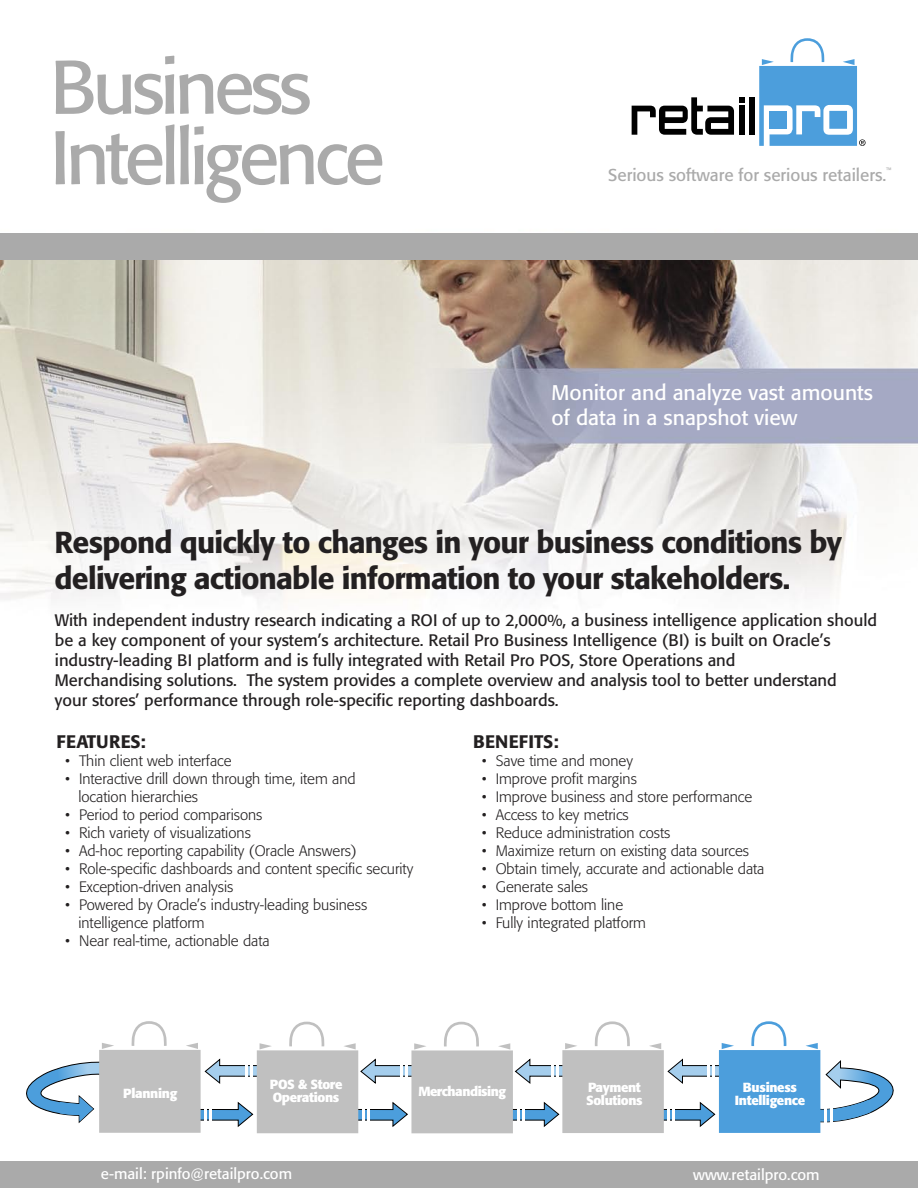
<style>
.page{position:relative;width:918px;height:1188px;background:#fff}
.page>*{position:absolute;margin:0;border:0;box-sizing:border-box;transform-origin:0 0}
.t1{font:75px/70.5px "Formata";letter-spacing:-.06em;color:#aaa}
.t2{font:500 30px/36px "Formata";letter-spacing:-.025em;color:#232021}
.t3{font:21px/25.2px "Formata";color:#fff}
.t4{font:500 18px "Formata";color:#232021}
.t5{font:17.1px "Formata";color:#aaa}
.t6{font:16.5px/19.8px "Formata";color:#232021}
.t7{font:300 15px/18px "Formata";color:#232021}
.t8{font:15px "Formata";color:#fff}
.t9{font:700 13.05px/13px "Formata";letter-spacing:-.025em;color:#fff}
.t10{font:7.8px "Formata";color:#aaa}
</style>
<div class="page">
<img style="left:0;top:260px;width:918px;height:902px">
<div style="left:0;top:1162px;width:918px;height:26px;background:#aaa"></div>
<svg style="left:667px;top:1059px;width:52px;height:25px"></svg>
<hr style="left:712px;top:1053px;width:3px;height:33px;background:#fff">
<hr style="left:707px;top:1053px;width:3px;height:33px;background:#fff">
<svg style="left:360px;top:1059px;width:51px;height:25px"></svg>
<hr style="left:405px;top:1053px;width:3px;height:33px;background:#fff">
<hr style="left:400px;top:1053px;width:3px;height:33px;background:#fff">
<svg style="left:205px;top:1059px;width:52px;height:25px"></svg>
<hr style="left:250px;top:1053px;width:3px;height:33px;background:#fff">
<hr style="left:245px;top:1053px;width:3px;height:33px;background:#fff">
<svg style="left:515px;top:1059px;width:47px;height:25px"></svg>
<hr style="left:556px;top:1053px;width:3px;height:33px;background:#fff">
<hr style="left:551px;top:1053px;width:3px;height:33px;background:#fff">
<svg style="left:201px;top:1102px;width:52px;height:25px"></svg>
<svg style="left:358px;top:1102px;width:50px;height:25px"></svg>
<svg style="left:513px;top:1102px;width:46px;height:25px"></svg>
<svg style="left:664px;top:1102px;width:51px;height:25px"></svg>
<svg style="left:820px;top:1060px;width:98px;height:64px"></svg>
<div style="left:99px;top:1050px;width:102px;height:83px;background:#c0c0c0"></div>
<svg style="left:132px;top:1021px;width:35px;height:25px"></svg>
<svg style="left:0;top:968px;width:114px;height:155px"></svg>
<svg style="left:186px;top:1043px;width:12px;height:6px"></svg>
<div style="left:562px;top:1050px;width:102px;height:83px;background:#c0c0c0"></div>
<svg style="left:595px;top:1021px;width:35px;height:25px"></svg>
<svg style="left:565px;top:1043px;width:12px;height:6px"></svg>
<svg style="left:649px;top:1043px;width:12px;height:6px"></svg>
<div style="left:719px;top:1050px;width:101px;height:83px;background:#4c9edc"></div>
<svg style="left:751px;top:1021px;width:36px;height:25px"></svg>
<svg style="left:722px;top:1043px;width:12px;height:6px"></svg>
<svg style="left:806px;top:1043px;width:12px;height:6px"></svg>
<div style="left:257px;top:1050px;width:101px;height:83px;background:#c0c0c0"></div>
<svg style="left:289px;top:1022px;width:35px;height:24px"></svg>
<svg style="left:260px;top:1043px;width:12px;height:6px"></svg>
<svg style="left:343px;top:1043px;width:13px;height:6px"></svg>
<div style="left:411px;top:1050px;width:102px;height:83px;background:#c0c0c0"></div>
<svg style="left:444px;top:1022px;width:35px;height:24px"></svg>
<svg style="left:414px;top:1043px;width:13px;height:7px"></svg>
<svg style="left:498px;top:1043px;width:12px;height:7px"></svg>
<hr style="left:204px;top:1099px;width:3px;height:34px;background:#fff">
<hr style="left:209px;top:1099px;width:3px;height:34px;background:#fff">
<hr style="left:362px;top:1099px;width:3px;height:34px;background:#fff">
<hr style="left:367px;top:1099px;width:3px;height:34px;background:#fff">
<hr style="left:517px;top:1099px;width:3px;height:34px;background:#fff">
<hr style="left:522px;top:1099px;width:3px;height:34px;background:#fff">
<hr style="left:667px;top:1099px;width:3px;height:34px;background:#fff">
<hr style="left:672px;top:1099px;width:3px;height:34px;background:#fff">
<hr style="left:825px;top:1099px;width:2px;height:34px;background:#fff">
<hr style="left:830px;top:1099px;width:3px;height:34px;background:#fff">
<div style="left:749px;top:97px;width:6px;height:38px;background:#000"></div>
<svg style="left:759px;top:38px;width:107px;height:108px"></svg>
<svg style="left:632px;top:97px;width:113px;height:38px"></svg>
<div style="left:770px;top:111px;width:17px;height:18px;background:#4c9edc"></div>
<div style="left:0;top:233px;width:918px;height:27px;background:#aaa"></div>
<p class="t1" style="left:50px;top:52px;width:337px">Business<br>Intelligence</p>
<p class="t5" style="left:608px;top:164px;width:280px">Serious software for serious retailers.</p>
<p class="t10" style="left:886px;top:165px;width:7px">™</p>
<p class="t3" style="left:552px;top:380px;width:323px">Monitor and analyze vast amounts of data in a snapshot view</p>
<p class="t2" style="left:55px;top:524px;width:789px">Respond quickly to changes in your business conditions by delivering actionable information to your stakeholders.</p>
<p class="t6" style="left:55px;top:611px;width:824px">With independent industry research indicating a ROI of up to 2,000%, a business intelligence application should be a key component of your system’s architecture. Retail Pro Business Intelligence (BI) is built on Oracle’s industry-leading BI platform and is fully integrated with Retail Pro POS, Store Operations and<br>Merchandising solutions. The system provides a complete overview and analysis tool to better understand<br>your stores’ performance through role-specific reporting dashboards.</p>
<p class="t4" style="left:56px;top:731px;width:91px">FEATURES:</p>
<p class="t7" style="left:65px;top:752px;width:168px">• Thin client web interface</p>
<p class="t7" style="left:78px;top:770px;width:279px;text-indent:-13px">• Interactive drill down through time, item and location hierarchies</p>
<p class="t7" style="left:65px;top:806px;width:199px">• Period to period comparisons</p>
<p class="t7" style="left:65px;top:824px;width:187px">• Rich variety of visualizations</p>
<p class="t7" style="left:65px;top:842px;width:293px">• Ad-hoc reporting capability (Oracle Answers)</p>
<p class="t7" style="left:65px;top:860px;width:349px">• Role-specific dashboards and content specific security</p>
<p class="t7" style="left:65px;top:878px;width:170px">• Exception-driven analysis</p>
<p class="t7" style="left:78px;top:896px;width:290px;text-indent:-13px">• Powered by Oracle’s industry-leading business intelligence platform</p>
<p class="t7" style="left:65px;top:932px;width:206px">• Near real-time, actionable data</p>
<p class="t4" style="left:473px;top:731px;width:87px">BENEFITS:</p>
<p class="t7" style="left:482px;top:752px;width:152px">• Save time and money</p>
<p class="t7" style="left:482px;top:770px;width:157px">• Improve profit margins</p>
<p class="t7" style="left:482px;top:788px;width:272px">• Improve business and store performance</p>
<p class="t7" style="left:482px;top:806px;width:148px">• Access to key metrics</p>
<p class="t7" style="left:482px;top:824px;width:190px">• Reduce administration costs</p>
<p class="t7" style="left:482px;top:842px;width:269px">• Maximize return on existing data sources</p>
<p class="t7" style="left:482px;top:860px;width:284px">• Obtain timely, accurate and actionable data</p>
<p class="t7" style="left:482px;top:878px;width:108px">• Generate sales</p>
<p class="t7" style="left:482px;top:896px;width:143px">• Improve bottom line</p>
<p class="t7" style="left:482px;top:914px;width:166px">• Fully integrated platform</p>
<p class="t9" style="left:270px;top:1078px;width:74px">POS &amp; Store<br>Operations</p>
<p class="t9" style="left:418px;top:1084px;width:89px">Merchandising</p>
<p class="t9" style="left:123px;top:1086px;width:56px">Planning</p>
<p class="t9" style="left:586px;top:1081px;width:58px">Payment<br>Solutions</p>
<p class="t9" style="left:735px;top:1081px;width:72px;text-align:center">Business<br>Intelligence</p>
<p class="t8" style="left:101px;top:1164px;width:193px">e-mail: rpinfo@retailpro.com</p>
<p class="t8" style="left:693px;top:1165px;width:128px">www.retailpro.com</p>
</div>
